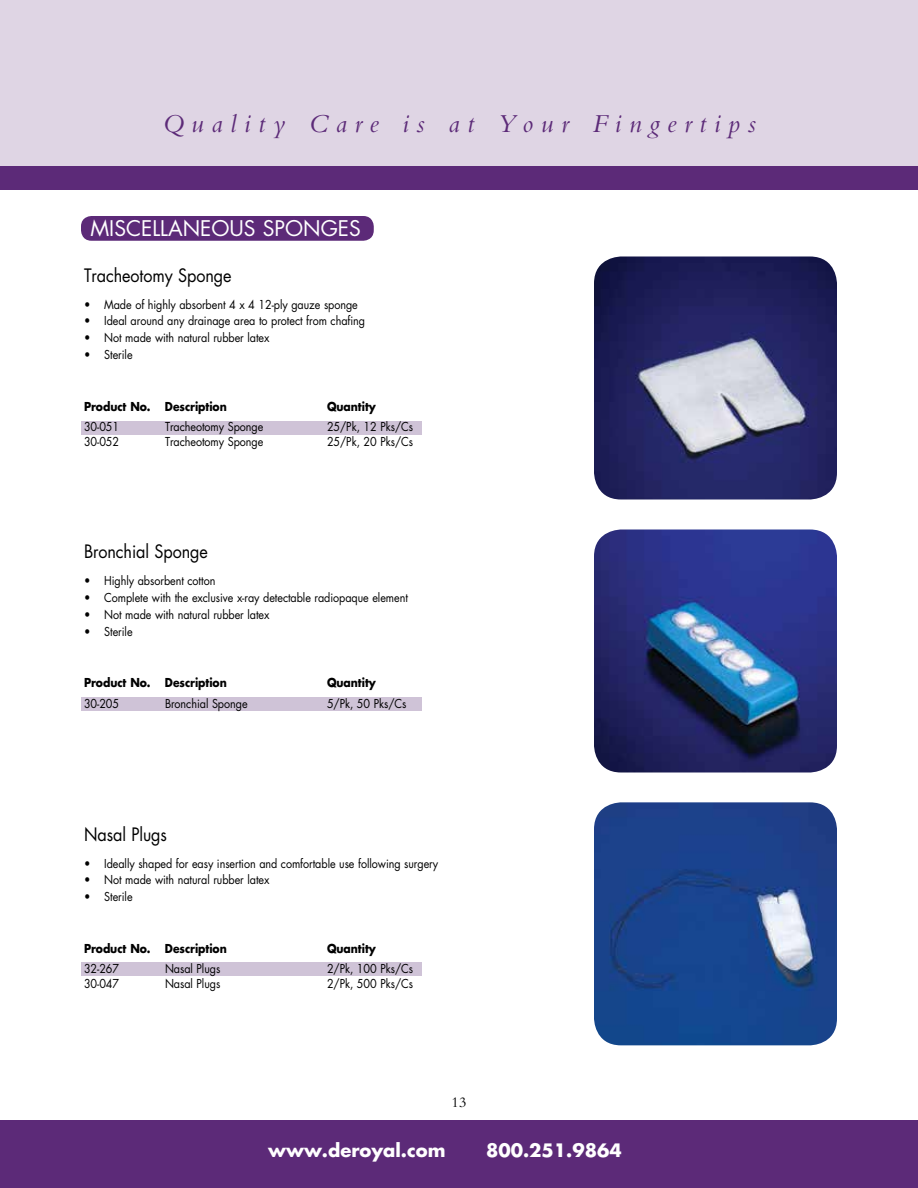
<style>
.page{position:relative;width:918px;height:1188px;background:#fff}
.page>*{position:absolute;margin:0;border:0;box-sizing:border-box;transform-origin:0 0}
.t1{font:italic 27px "Bembo";letter-spacing:.285em;color:#5c2a78}
.t2{font:21px "Futura";color:#fff}
.t3{font:18px "Futura";letter-spacing:-.005em;color:#000;scale:.9 1}
.t4{font:700 18px "Futura";color:#fff}
.t5{font:15px "Bembo";color:#000}
.t6{font:12px "Futura";letter-spacing:-.005em;color:#000;scale:.9 1}
.t7{font:700 12px "Futura";letter-spacing:-.005em;color:#000;scale:.9 1}
</style>
<div class="page">
<div style="left:0;top:1120px;width:918px;height:68px;background:#5c2a78"></div>
<div style="left:0;top:0;width:918px;height:190px;background:#dfd5e4"></div>
<div style="left:0;top:166px;width:918px;height:24px;background:#5c2a78"></div>
<img style="left:594px;top:256px;width:243px;height:244px">
<img style="left:594px;top:530px;width:243px;height:242px">
<img style="left:594px;top:802px;width:243px;height:243px">
<div style="left:81px;top:421px;width:340px;height:14px;background:#cfc3d7"></div>
<div style="left:81px;top:216px;width:293px;height:25px;background:#5c2a78;border-radius:10px"></div>
<div style="left:81px;top:697px;width:340px;height:14px;background:#cfc3d7"></div>
<div style="left:81px;top:962px;width:340px;height:13px;background:#cfc3d7"></div>
<h1 class="t1" style="left:162px;top:107px;width:595px">Quality Care is at Your Fingertips</h1>
<h2 class="t2" style="left:91px;top:214px;width:75px">miscellan</h2>
<h2 class="t2" style="left:200px;top:214px;width:79px">eous spong</h2>
<h2 class="t2" style="left:338px;top:214px;width:21px">es</h2>
<h3 class="t3" style="left:84px;top:263px;width:166px">Tracheotomy Sponge</h3>
<p class="t6" style="left:84px;top:296px;width:306px">• Made of highly absorbent 4 x 4 12-ply gauze sponge</p>
<p class="t6" style="left:84px;top:313px;width:314px">• Ideal around any drainage area to protect from chafing</p>
<p class="t6" style="left:84px;top:330px;width:208px">• Not made with natural rubber latex</p>
<p class="t6" style="left:84px;top:346px;width:56px">• Sterile</p>
<p class="t7" style="left:84px;top:398px;width:160px">Product No. Description</p>
<p class="t7" style="left:327px;top:398px;width:56px">Quantity</p>
<p class="t6" style="left:84px;top:418px;width:41px">30-051</p>
<p class="t6" style="left:165px;top:418px;width:111px">Tracheotomy Sponge</p>
<p class="t6" style="left:327px;top:418px;width:97px">25/Pk, 12 Pks/Cs</p>
<p class="t6" style="left:84px;top:433px;width:41px">30-052</p>
<p class="t6" style="left:165px;top:433px;width:111px">Tracheotomy Sponge</p>
<p class="t6" style="left:327px;top:433px;width:97px">25/Pk, 20 Pks/Cs</p>
<h3 class="t3" style="left:84px;top:539px;width:139px">Bronchial Sponge</h3>
<p class="t6" style="left:84px;top:573px;width:148px">• Highly absorbent cotton</p>
<p class="t6" style="left:84px;top:589px;width:361px">• Complete with the exclusive x-ray detectable radiopaque element</p>
<p class="t6" style="left:84px;top:606px;width:208px">• Not made with natural rubber latex</p>
<p class="t6" style="left:84px;top:623px;width:56px">• Sterile</p>
<p class="t7" style="left:84px;top:674px;width:160px">Product No. Description</p>
<p class="t7" style="left:327px;top:674px;width:56px">Quantity</p>
<p class="t6" style="left:84px;top:695px;width:41px">30-205</p>
<p class="t6" style="left:165px;top:695px;width:93px">Bronchial Sponge</p>
<p class="t6" style="left:327px;top:695px;width:90px">5/Pk, 50 Pks/Cs</p>
<h3 class="t3" style="left:84px;top:822px;width:94px">Nasal Plugs</h3>
<p class="t6" style="left:84px;top:855px;width:395px">• Ideally shaped for easy insertion and comfortable use following surgery</p>
<p class="t6" style="left:84px;top:872px;width:208px">• Not made with natural rubber latex</p>
<p class="t6" style="left:84px;top:888px;width:56px">• Sterile</p>
<p class="t7" style="left:84px;top:940px;width:160px">Product No. Description</p>
<p class="t7" style="left:327px;top:940px;width:56px">Quantity</p>
<p class="t6" style="left:84px;top:961px;width:41px">32-267</p>
<p class="t6" style="left:165px;top:961px;width:63px">Nasal Plugs</p>
<p class="t6" style="left:327px;top:961px;width:97px">2/Pk, 100 Pks/Cs</p>
<p class="t6" style="left:84px;top:976px;width:41px">30-047</p>
<p class="t6" style="left:165px;top:976px;width:63px">Nasal Plugs</p>
<p class="t6" style="left:327px;top:976px;width:97px">2/Pk, 500 Pks/Cs</p>
<p class="t5" style="left:452px;top:1093px;width:16px">13</p>
<h3 class="t4" style="left:268px;top:1137px;width:179px">www.deroyal.com</h3>
<h3 class="t4" style="left:486px;top:1137px;width:137px">800.251.9864</h3>
</div>
